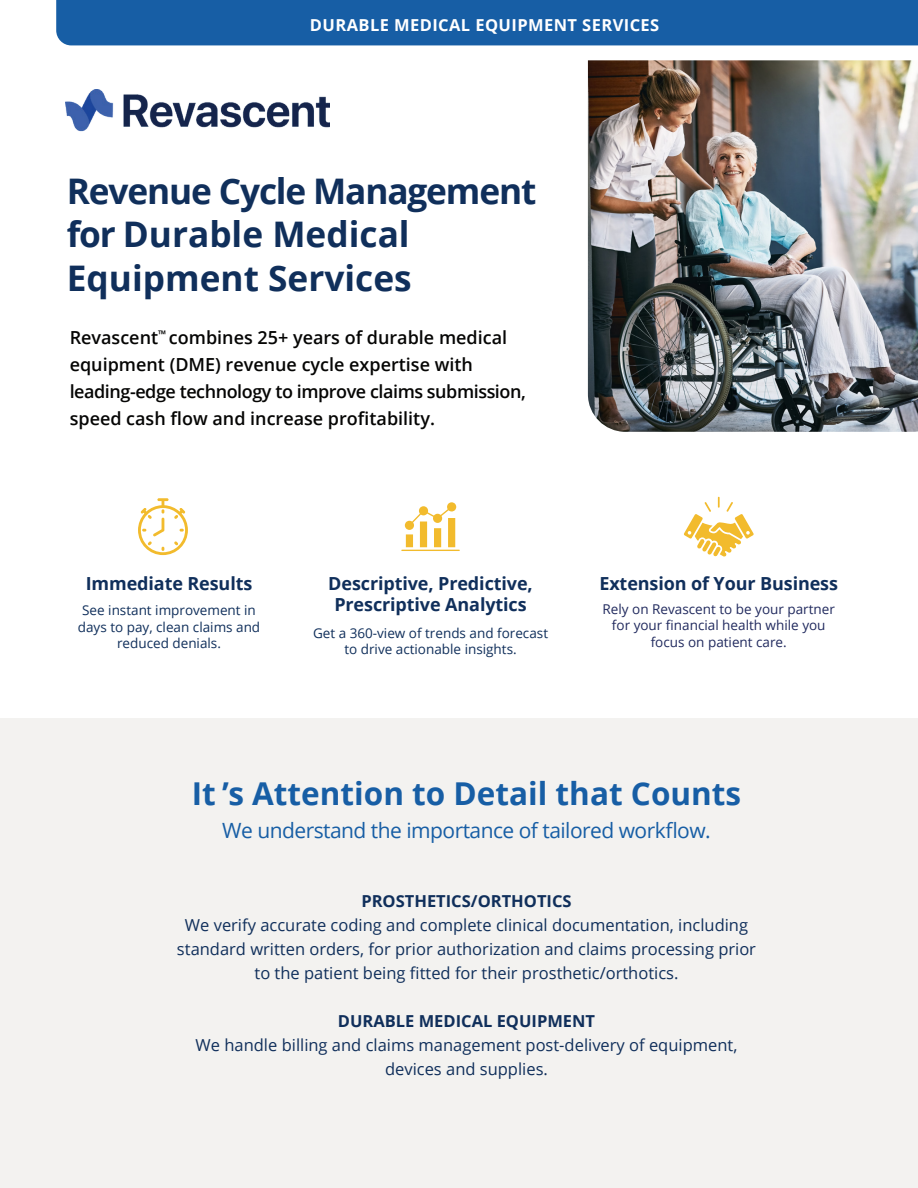
<style>
.page{position:relative;width:918px;height:1188px;background:#fff}
.page>*{position:absolute;margin:0;border:0;box-sizing:border-box;transform-origin:0 0}
.t1{font:700 35.25px/43.5px "Open Sans";color:#102f5b}
.t2{font:700 31.5px "Open Sans";color:#175ea5}
.t3{font:21px "Open Sans";letter-spacing:-.025em;color:#175ea5}
.t4{font:600 18px/27px "Open Sans";color:#050504}
.t5{font:700 18px/20.7px "Open Sans";letter-spacing:-.005em;color:#102f5b;text-align:center}
.t6{font:16.5px/24px "Open Sans";color:#102f5b;text-align:center}
.t7{font:700 16.5px "Open Sans";color:#102f5b}
.t8{font:700 16.5px "Open Sans";letter-spacing:.025em;color:#fff}
.t9{font:13.5px/16.5px "Open Sans";color:#102f5b;text-align:center}
.t10{font:13.5px/16.5px "Open Sans";color:#212a5e;text-align:center}
</style>
<div class="page">
<div style="left:1px;top:718px;width:917px;height:470px;background:#f3f2f0"></div>
<img style="left:65px;top:90px;width:264px;height:42px">
<svg style="left:138px;top:498px;width:50px;height:57px"></svg>
<svg style="left:684px;top:497px;width:70px;height:60px"></svg>
<svg style="left:401px;top:502px;width:59px;height:49px"></svg>
<img style="left:588px;top:60px;width:330px;height:372px">
<div style="left:56px;top:0;width:862px;height:45px;background:#175ea5"></div>
<p class="t8" style="left:310px;top:13px;width:351px">DURABLE MEDICAL EQUIPMENT SERVICES</p>
<h1 class="t1" style="left:67px;top:168px;width:471px">Revenue Cycle Management for Durable Medical<br>Equipment Services</h1>
<p class="t4" style="left:70px;top:324px;width:458px">Revascent<sup>™</sup> combines 25+ years of durable medical equipment (DME) revenue cycle expertise with leading-edge technology to improve claims submission, speed cash flow and increase profitability.</p>
<p class="t5" style="left:86px;top:573px;width:168px">Immediate Results</p>
<p class="t9" style="left:78px;top:602px;width:184px">See instant improvement in days to pay, clean claims and reduced denials.</p>
<p class="t5" style="left:328px;top:573px;width:206px">Descriptive, Predictive,<br>Prescriptive Analytics</p>
<p class="t9" style="left:313px;top:624px;width:237px">Get a 360-view of trends and forecast to drive actionable insights.</p>
<p class="t5" style="left:599px;top:573px;width:240px">Extension of Your Business</p>
<p class="t10" style="left:603px;top:600px;width:234px">Rely on Revascent to be your partner for your financial health while you focus on patient care.</p>
<h2 class="t2" style="left:192px;top:771px;width:551px">It ’s Attention to Detail that Counts</h2>
<p class="t3" style="left:222px;top:816px;width:490px">We understand the importance of tailored workflow.</p>
<p class="t7" style="left:361px;top:889px;width:212px">PROSTHETICS/ORTHOTICS</p>
<p class="t6" style="left:177px;top:913px;width:581px">We verify accurate coding and complete clinical documentation, including standard written orders, for prior authorization and claims processing prior to the patient being fitted for their prosthetic/orthotics.</p>
<p class="t7" style="left:338px;top:1009px;width:259px">DURABLE MEDICAL EQUIPMENT</p>
<p class="t6" style="left:196px;top:1033px;width:543px">We handle billing and claims management post-delivery of equipment, devices and supplies.</p>
</div>
